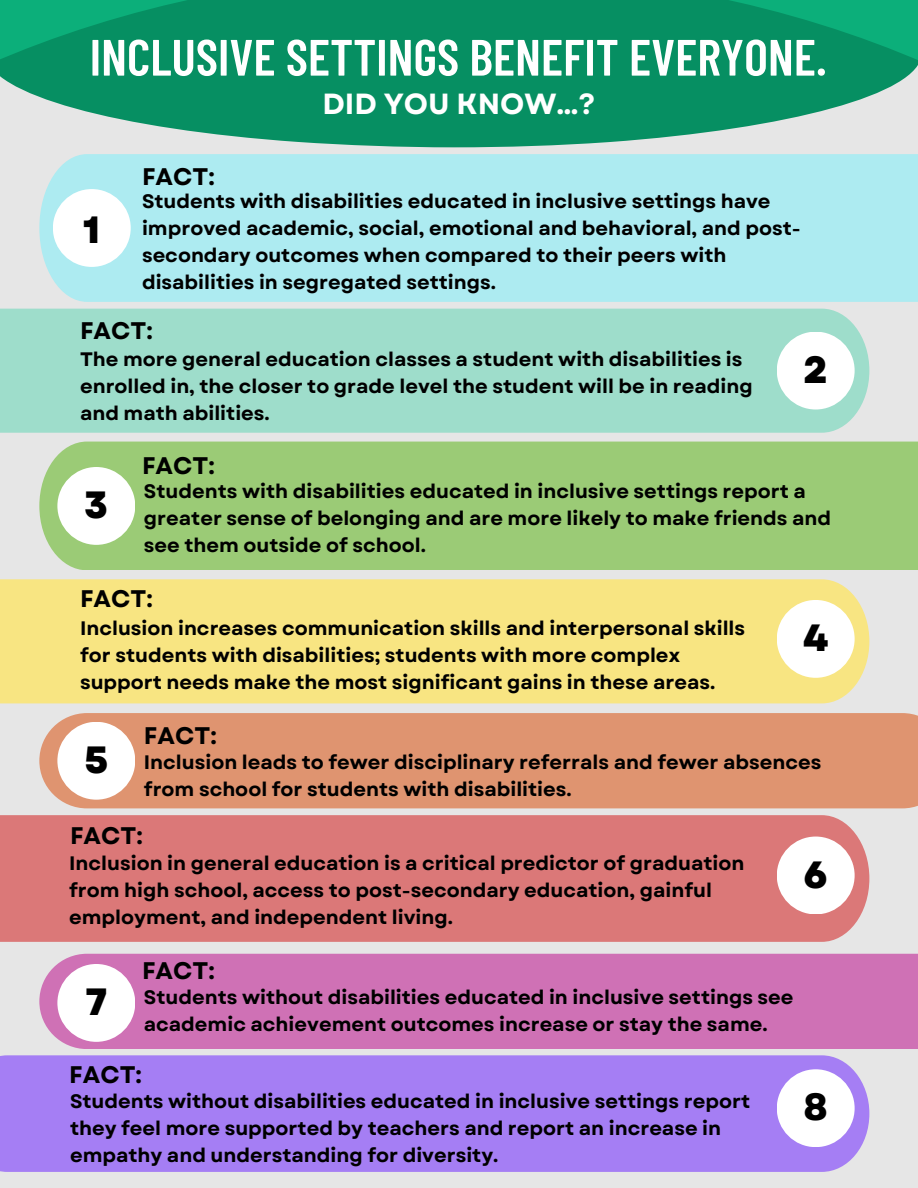
<style>
.page{position:relative;width:918px;height:1188px;background:#e6e6e6}
.page>*{position:absolute;margin:0;border:0;box-sizing:border-box;transform-origin:0 0}
.t1{font:600 51px "Barlow Condensed";color:#fff}
.t2{font:800 37.95px "Garet";color:#000}
.t3{font:700 29.1px "Garet";color:#fff}
.t4{font:700 24px "Garet";color:#000}
.t5{font:700 19.5px/27px "Garet";color:#000}
</style>
<div class="page">
<div style="left:39px;top:154px;width:879px;height:148px;background:#adebf1"></div>
<div style="left:0;top:309px;width:869px;height:124px;background:#9eddcb"></div>
<div style="left:39px;top:442px;width:879px;height:128px;background:#9bcb76"></div>
<div style="left:0;top:579px;width:869px;height:124px;background:#f8e582"></div>
<div style="left:39px;top:713px;width:879px;height:95px;background:#df9470"></div>
<div style="left:0;top:815px;width:869px;height:127px;background:#db7878"></div>
<div style="left:39px;top:954px;width:879px;height:95px;background:#cf71b5"></div>
<div style="left:53px;top:189px;width:78px;height:78px;background:#fff;border-radius:50%"></div>
<div style="left:777px;top:332px;width:78px;height:78px;background:#fff;border-radius:50%"></div>
<div style="left:777px;top:600px;width:78px;height:78px;background:#fff;border-radius:50%"></div>
<div style="left:57px;top:467px;width:78px;height:78px;background:#fff;border-radius:50%"></div>
<div style="left:57px;top:722px;width:78px;height:78px;background:#fff;border-radius:50%"></div>
<div style="left:57px;top:964px;width:78px;height:78px;background:#fff;border-radius:50%"></div>
<div style="left:777px;top:837px;width:78px;height:77px;background:#fff;border-radius:50%"></div>
<svg style="left:0;top:64px;width:918px;height:83px;fill:#068f62"></svg>
<svg style="left:0;top:0;width:918px;height:64px;background:#079466"></svg>
<div style="left:0;top:1055px;width:869px;height:117px;background:#a57ef4"></div>
<div style="left:777px;top:1069px;width:78px;height:78px;background:#fff;border-radius:50%"></div>
<p class="t1" style="left:90px;top:25px;width:739px">INCLUSIVE SETTINGS BENEFIT EVERYONE.</p>
<p class="t3" style="left:323px;top:83px;width:274px">DID YOU KNOW…?</p>
<p class="t2" style="left:83px;top:202px;width:19px">1</p>
<p class="t4" style="left:142px;top:159px;width:74px">FACT:</p>
<p class="t5" style="left:142px;top:188px;width:660px">Students with disabilities educated in inclusive settings have improved academic, social, emotional and behavioral, and post&shy;secondary outcomes when compared to their peers with disabilities in segregated settings.</p>
<p class="t4" style="left:80px;top:313px;width:74px">FACT:</p>
<p class="t5" style="left:80px;top:346px;width:674px">The more general education classes a student with disabilities is enrolled in, the closer to grade level the student will be in reading and math abilities.</p>
<p class="t4" style="left:142px;top:449px;width:74px">FACT:</p>
<p class="t2" style="left:803px;top:342px;width:26px">2</p>
<p class="t2" style="left:84px;top:478px;width:26px">3</p>
<p class="t5" style="left:144px;top:478px;width:689px">Students with disabilities educated in inclusive settings report a greater sense of belonging and are more likely to make friends and see them outside of school.</p>
<p class="t4" style="left:80px;top:582px;width:74px">FACT:</p>
<p class="t5" style="left:80px;top:614px;width:667px">Inclusion increases communication skills and interpersonal skills for students with disabilities; students with more complex support needs make the most significant gains in these areas.</p>
<p class="t2" style="left:803px;top:611px;width:27px">4</p>
<p class="t2" style="left:84px;top:732px;width:25px">5</p>
<p class="t4" style="left:144px;top:718px;width:74px">FACT:</p>
<p class="t5" style="left:144px;top:749px;width:679px">Inclusion leads to fewer disciplinary referrals and fewer absences from school for students with disabilities.</p>
<p class="t4" style="left:70px;top:819px;width:74px">FACT:</p>
<p class="t5" style="left:69px;top:850px;width:677px">Inclusion in general education is a critical predictor of graduation from high school, access to post-secondary education, gainful employment, and independent living.</p>
<p class="t2" style="left:803px;top:847px;width:26px">6</p>
<p class="t2" style="left:85px;top:975px;width:23px">7</p>
<p class="t4" style="left:142px;top:953px;width:74px">FACT:</p>
<p class="t5" style="left:144px;top:984px;width:651px">Students without disabilities educated in inclusive settings see academic achievement outcomes increase or stay the same.</p>
<p class="t4" style="left:69px;top:1058px;width:74px">FACT:</p>
<p class="t5" style="left:70px;top:1088px;width:682px">Students without disabilities educated in inclusive settings report they feel more supported by teachers and report an increase in empathy and understanding for diversity.</p>
<p class="t2" style="left:804px;top:1080px;width:25px">8</p>
</div>
